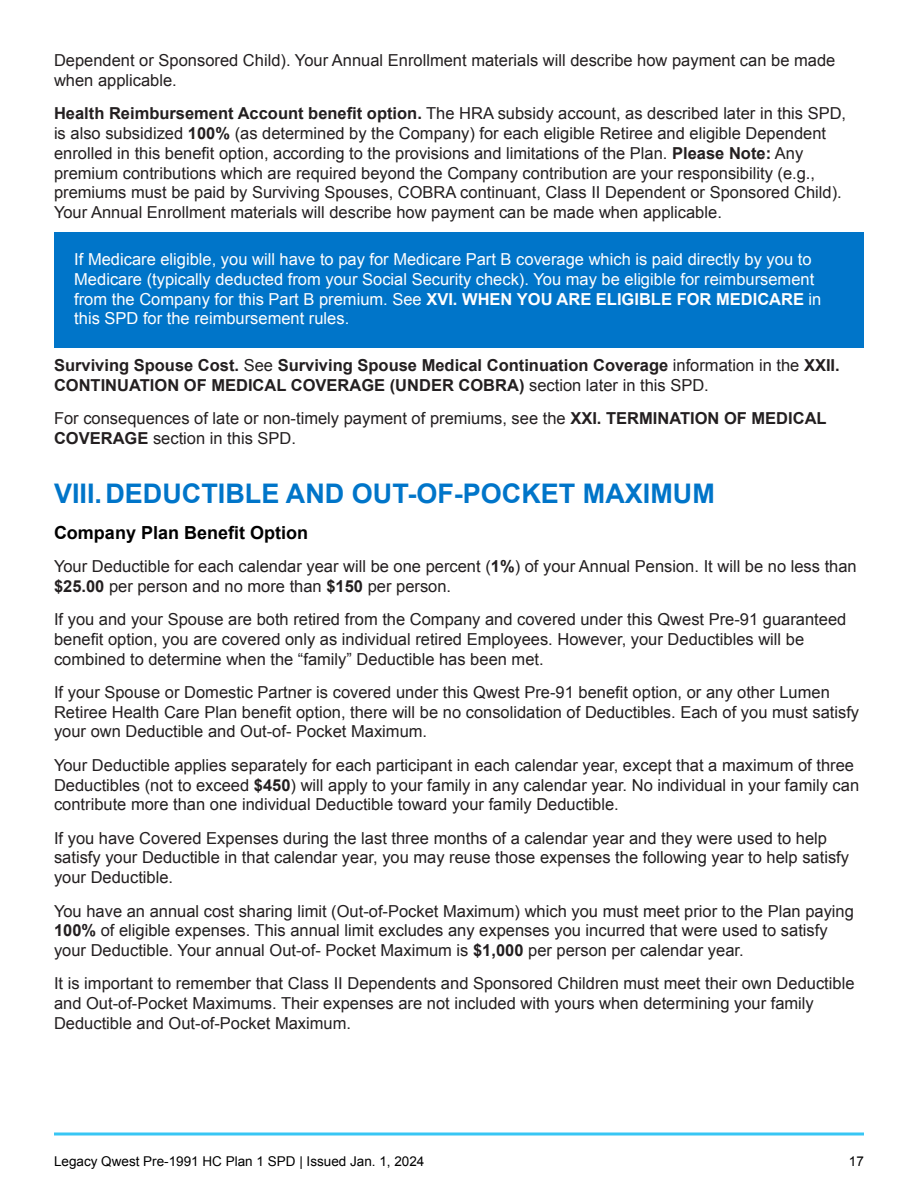
<style>
.page{position:relative;width:918px;height:1188px;background:#fff}
.page>*{position:absolute;margin:0;border:0;box-sizing:border-box;transform-origin:0 0}
.t1{font:700 27px "Arial";color:#0075c9}
.t2{font:700 18px "Arial";color:#000}
.t3{font:16.5px/19.8px "Arial";color:#231f20}
.t4{font:16.5px/19.8px "Arial";color:#fff}
.t5{font:700 16.5px/19.8px "Arial";color:#231f20}
.t6{font:13.5px "Arial";color:#000}
.s1{font-weight:700}
.s2{font-weight:400}
</style>
<div class="page">
<svg style="left:54px;top:1132px;width:810px;height:4px;background:#69d4f6"></svg>
<div style="left:54px;top:233px;width:810px;height:115px;background:#0075c9"></div>
<p class="t3" style="left:54px;top:50px;width:783px">Dependent or Sponsored Child). Your Annual Enrollment materials will describe how payment can be made when applicable.</p>
<p class="t3" style="left:54px;top:104px;width:794px"><span class="s1">Health Reimbursement Account benefit option.</span> The HRA subsidy account, as described later in this SPD, is also subsidized <span class="s1">100%</span> (as determined by the Company) for each eligible Retiree and eligible Dependent enrolled in this benefit option, according to the provisions and limitations of the Plan. <span class="s1">Please Note:</span> Any premium contributions which are required beyond the Company contribution are your responsibility (e.g., premiums must be paid by Surviving Spouses, COBRA continuant, Class II Dependent or Sponsored Child).<br>Your Annual Enrollment materials will describe how payment can be made when applicable.</p>
<p class="t4" style="left:74px;top:249px;width:749px">If Medicare eligible, you will have to pay for Medicare Part B coverage which is paid directly by you to Medicare (typically deducted from your Social Security check). You may be eligible for reimbursement from the Company for this Part B premium. See <span class="s1">XVI. WHEN YOU ARE ELIGIBLE FOR MEDICARE</span> in this SPD for the reimbursement rules.</p>
<p class="t5" style="left:54px;top:356px;width:787px">Surviving Spouse Cost. <span class="s2">See</span> Surviving Spouse Medical Continuation Coverage <span class="s2">information in the</span> XXII.<br>CONTINUATION OF MEDICAL COVERAGE (UNDER COBRA) <span class="s2">section later in this SPD.</span></p>
<p class="t3" style="left:54px;top:409px;width:774px">For consequences of late or non-timely payment of premiums, see the <span class="s1">XXI. TERMINATION OF MEDICAL<br>COVERAGE</span> section in this SPD.</p>
<h1 class="t1" style="left:54px;top:476px;width:662px">VIII.DEDUCTIBLE AND OUT-OF-POCKET MAXIMUM</h1>
<p class="t2" style="left:54px;top:520px;width:256px">Company Plan Benefit Option</p>
<p class="t3" style="left:54px;top:556px;width:804px">Your Deductible for each calendar year will be one percent (<span class="s1">1%</span>) of your Annual Pension. It will be no less than <span class="s1">$25.00</span> per person and no more than <span class="s1">$150</span> per person.</p>
<p class="t3" style="left:54px;top:609px;width:794px">If you and your Spouse are both retired from the Company and covered under this Qwest Pre-91 guaranteed benefit option, you are covered only as individual retired Employees. However, your Deductibles will be combined to determine when the “family” Deductible has been met.</p>
<p class="t3" style="left:54px;top:682px;width:807px">If your Spouse or Domestic Partner is covered under this Qwest Pre-91 benefit option, or any other Lumen<br>Retiree Health Care Plan benefit option, there will be no consolidation of Deductibles. Each of you must satisfy your own Deductible and Out-of- Pocket Maximum.</p>
<p class="t3" style="left:54px;top:755px;width:807px">Your Deductible applies separately for each participant in each calendar year, except that a maximum of three<br>Deductibles (not to exceed <span class="s1">$450</span>) will apply to your family in any calendar year. No individual in your family can contribute more than one individual Deductible toward your family Deductible.</p>
<p class="t3" style="left:54px;top:828px;width:797px">If you have Covered Expenses during the last three months of a calendar year and they were used to help satisfy your Deductible in that calendar year, you may reuse those expenses the following year to help satisfy your Deductible.</p>
<p class="t3" style="left:54px;top:901px;width:801px">You have an annual cost sharing limit (Out-of-Pocket Maximum) which you must meet prior to the Plan paying<br><span class="s1">100%</span> of eligible expenses. This annual limit excludes any expenses you incurred that were used to satisfy your Deductible. Your annual Out-of- Pocket Maximum is <span class="s1">$1,000</span> per person per calendar year.</p>
<p class="t3" style="left:54px;top:974px;width:802px">It is important to remember that Class II Dependents and Sponsored Children must meet their own Deductible and Out-of-Pocket Maximums. Their expenses are not included with yours when determining your family<br>Deductible and Out-of-Pocket Maximum.</p>
<p class="t6" style="left:54px;top:1152px;width:372px">Legacy Qwest Pre-1991 HC Plan 1 SPD | Issued Jan. 1, 2024</p>
<p class="t6" style="left:849px;top:1152px;width:17px">17</p>
</div>
